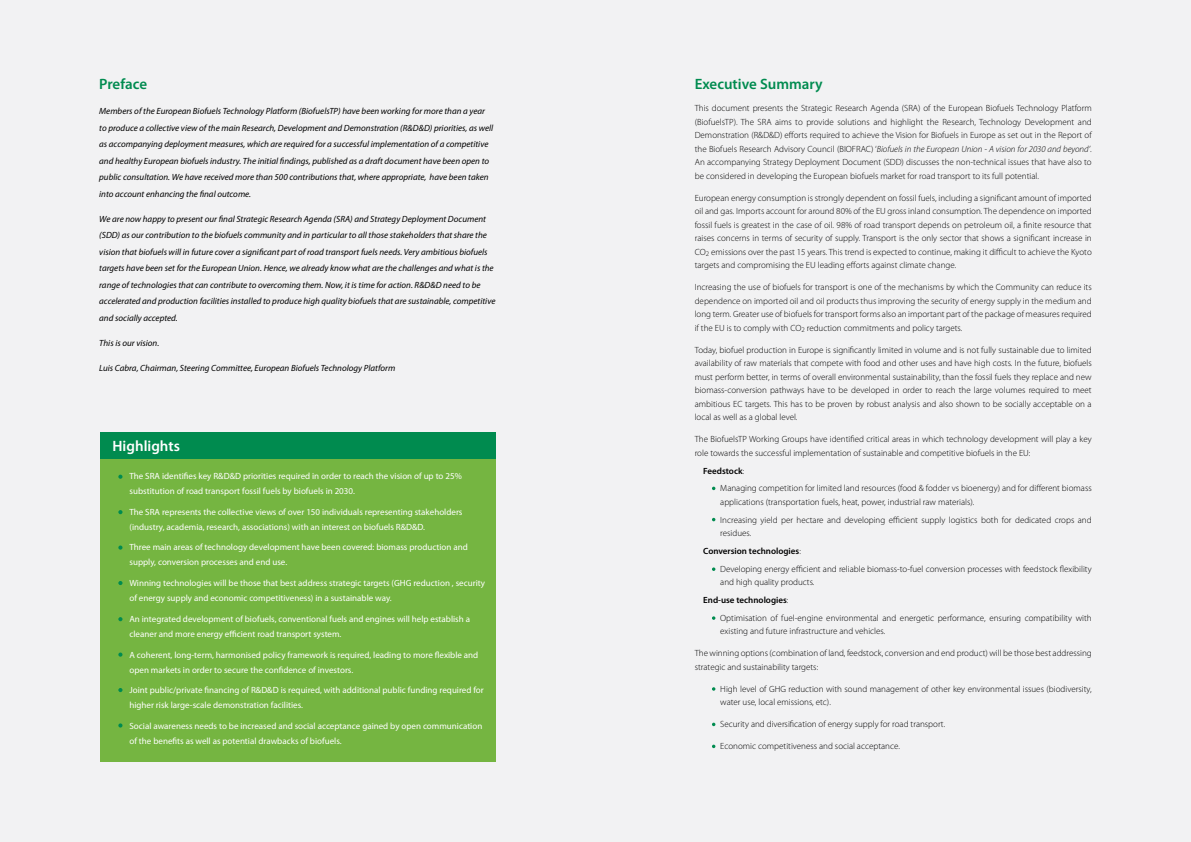
<style>
.page{position:relative;width:1191px;height:842px;background:#f2f2f3}
.page>*{position:absolute;margin:0;border:0;box-sizing:border-box;transform-origin:0 0}
.t1{font:600 15px "Myriad Pro";color:#008b4f}
.t2{font:600 15px "Myriad Pro";color:#fff}
.t3{font:300 9px/13.5px "Myriad Pro";color:#000}
.t4{font:italic 9px/16.5px "Myriad Pro";color:#000}
.t5{font:9px/15px "Myriad Pro";color:#fff}
.t6{font:600 9px "Myriad Pro";color:#000}
.s1{font-style:italic}
.s2{font-weight:600}
.s3{font-weight:300}
</style>
<div class="page">
<div style="left:100px;top:435px;width:396px;height:327px;background:#75b541"></div>
<div style="left:100px;top:432px;width:396px;height:27px;background:#008b4f"></div>
<svg style="left:118px;top:475px;width:4px;height:4px"></svg>
<svg style="left:118px;top:510px;width:4px;height:4px"></svg>
<svg style="left:118px;top:545px;width:4px;height:5px"></svg>
<svg style="left:118px;top:581px;width:4px;height:4px"></svg>
<svg style="left:118px;top:617px;width:4px;height:4px"></svg>
<svg style="left:118px;top:652px;width:4px;height:5px"></svg>
<svg style="left:118px;top:688px;width:4px;height:4px"></svg>
<svg style="left:118px;top:723px;width:4px;height:4px"></svg>
<svg style="left:712px;top:567px;width:3px;height:4px"></svg>
<svg style="left:712px;top:616px;width:3px;height:4px"></svg>
<svg style="left:712px;top:687px;width:3px;height:4px"></svg>
<h1 class="t1" style="left:99px;top:75px;width:49px">Preface</h1>
<p class="t4" style="left:99px;top:103px;width:395px">Members of the European Biofuels Technology Platform (BiofuelsTP) have been working for more than a year to produce a collective view of the main Research, Development and Demonstration (R&amp;D&amp;D) priorities, as well as accompanying deployment measures, which are required for a successful implementation of a competitive and healthy European biofuels industry. The initial findings, published as a draft document have been open to public consultation. We have received more than 500 contributions that, where appropriate, have been taken into account enhancing the final outcome.</p>
<p class="t4" style="left:99px;top:210px;width:398px">We are now happy to present our final Strategic Research Agenda (SRA) and Strategy Deployment Document (SDD) as our contribution to the biofuels community and in particular to all those stakeholders that share the vision that biofuels will in future cover a significant part of road transport fuels needs. Very ambitious biofuels targets have been set for the European Union. Hence, we already know what are the challenges and what is the range of technologies that can contribute to overcoming them. Now, it is time for action. R&amp;D&amp;D need to be accelerated and production facilities installed to produce high quality biofuels that are sustainable, competitive and socially accepted.</p>
<p class="t4" style="left:99px;top:334px;width:62px">This is our vision.</p>
<p class="t4" style="left:99px;top:359px;width:298px">Luis Cabra, Chairman, Steering Committee, European Biofuels Technology Platform</p>
<h1 class="t2" style="left:112px;top:437px;width:69px">Highlights</h1>
<p class="t5" style="left:129px;top:468px;width:334px">The SRA identifies key R&amp;D&amp;D priorities required in order to reach the vision of up to 25% substitution of road transport fossil fuels by biofuels in 2030.</p>
<p class="t5" style="left:129px;top:504px;width:334px">The SRA represents the collective views of over 150 individuals representing stakeholders (industry, academia, research, associations) with an interest on biofuels R&amp;D&amp;D.</p>
<p class="t5" style="left:129px;top:540px;width:340px">Three main areas of technology development have been covered: biomass production and supply, conversion processes and end use.</p>
<p class="t5" style="left:129px;top:575px;width:357px">Winning technologies will be those that best address strategic targets (GHG reduction , security of energy supply and economic competitiveness) in a sustainable way.</p>
<p class="t5" style="left:129px;top:611px;width:342px">An integrated development of biofuels, conventional fuels and engines will help establish a cleaner and more energy efficient road transport system.</p>
<p class="t5" style="left:129px;top:647px;width:350px">A coherent, long-term, harmonised policy framework is required, leading to more flexible and open markets in order to secure the confidence of investors.</p>
<p class="t5" style="left:129px;top:682px;width:356px">Joint public/private financing of R&amp;D&amp;D is required, with additional public funding required for higher risk large-scale demonstration facilities.</p>
<p class="t5" style="left:129px;top:718px;width:354px">Social awareness needs to be increased and social acceptance gained by open communication of the benefits as well as potential drawbacks of biofuels.</p>
<h1 class="t1" style="left:694px;top:75px;width:129px">Executive Summary</h1>
<p class="t3" style="left:694px;top:101px;width:398px;text-align:justify">This document presents the Strategic Research Agenda (SRA) of the European Biofuels Technology Platform (BiofuelsTP). The SRA aims to provide solutions and highlight the Research, Technology Development and Demonstration (R&amp;D&amp;D) efforts required to achieve the Vision for Biofuels in Europe as set out in the Report of the Biofuels Research Advisory Council (BIOFRAC) ‘<span class="s1">Biofuels in the European Union - A vision for 2030 and beyond’</span>.<br>An accompanying Strategy Deployment Document (SDD) discusses the non-technical issues that have also to be considered in developing the European biofuels market for road transport to its full potential.</p>
<p class="t3" style="left:694px;top:191px;width:398px;text-align:justify">European energy consumption is strongly dependent on fossil fuels, including a significant amount of imported oil and gas. Imports account for around 80% of the EU gross inland consumption. The dependence on imported fossil fuels is greatest in the case of oil. 98% of road transport depends on petroleum oil, a finite resource that raises concerns in terms of security of supply. Transport is the only sector that shows a significant increase in CO<sub>2</sub> emissions over the past 15 years. This trend is expected to continue, making it difficult to achieve the Kyoto targets and compromising the EU leading efforts against climate change.</p>
<p class="t3" style="left:694px;top:280px;width:398px;text-align:justify">Increasing the use of biofuels for transport is one of the mechanisms by which the Community can reduce its dependence on imported oil and oil products thus improving the security of energy supply in the medium and long term. Greater use of biofuels for transport forms also an important part of the package of measures required if the EU is to comply with CO<sub>2</sub> reduction commitments and policy targets.</p>
<p class="t3" style="left:694px;top:343px;width:398px;text-align:justify">Today, biofuel production in Europe is significantly limited in volume and is not fully sustainable due to limited availability of raw materials that compete with food and other uses and have high costs. In the future, biofuels must perform better, in terms of overall environmental sustainability, than the fossil fuels they replace and new biomass-conversion pathways have to be developed in order to reach the large volumes required to meet ambitious EC targets. This has to be proven by robust analysis and also shown to be socially acceptable on a local as well as a global level.</p>
<p class="t3" style="left:694px;top:432px;width:398px">The BiofuelsTP Working Groups have identified critical areas in which technology development will play a key role towards the successful implementation of sustainable and competitive biofuels in the EU:</p>
<p class="t3" style="left:720px;top:461px;width:373px;line-height:17.8px;text-indent:-17px"><span class="s2">Feedstock</span>:<br>Managing competition for limited land resources (food &amp; fodder vs bioenergy) and for different biomass</p>
<p class="t3" style="left:720px;top:493px;width:373px;line-height:17.8px">applications (transportation fuels, heat, power, industrial raw materials).<br>Increasing yield per hectare and developing efficient supply logistics both for dedicated crops and</p>
<p class="t3" style="left:720px;top:526px;width:33px">residues.</p>
<p class="t6" style="left:703px;top:545px;width:99px">Conversion technologies<span class="s3">:</span></p>
<p class="t3" style="left:720px;top:562px;width:373px">Developing energy efficient and reliable biomass-to-fuel conversion processes with feedstock flexibility</p>
<p class="t3" style="left:703px;top:573px;width:113px;line-height:17.8px;text-indent:17px">and high quality products.<br><span class="s2">End-use technologies</span>:</p>
<p class="t3" style="left:720px;top:611px;width:373px">Optimisation of fuel-engine environmental and energetic performance, ensuring compatibility with existing and future infrastructure and vehicles.</p>
<p class="t3" style="left:694px;top:646px;width:398px">The winning options (combination of land, feedstock, conversion and end product) will be those best addressing strategic and sustainability targets:</p>
<p class="t3" style="left:720px;top:682px;width:373px">High level of GHG reduction with sound management of other key environmental issues (biodiversity, water use, local emissions, etc).</p>
<p class="t3" style="left:720px;top:717px;width:226px">Security and diversification of energy supply for road transport.</p>
<p class="t3" style="left:720px;top:739px;width:181px">Economic competitiveness and social acceptance.</p>
</div>
